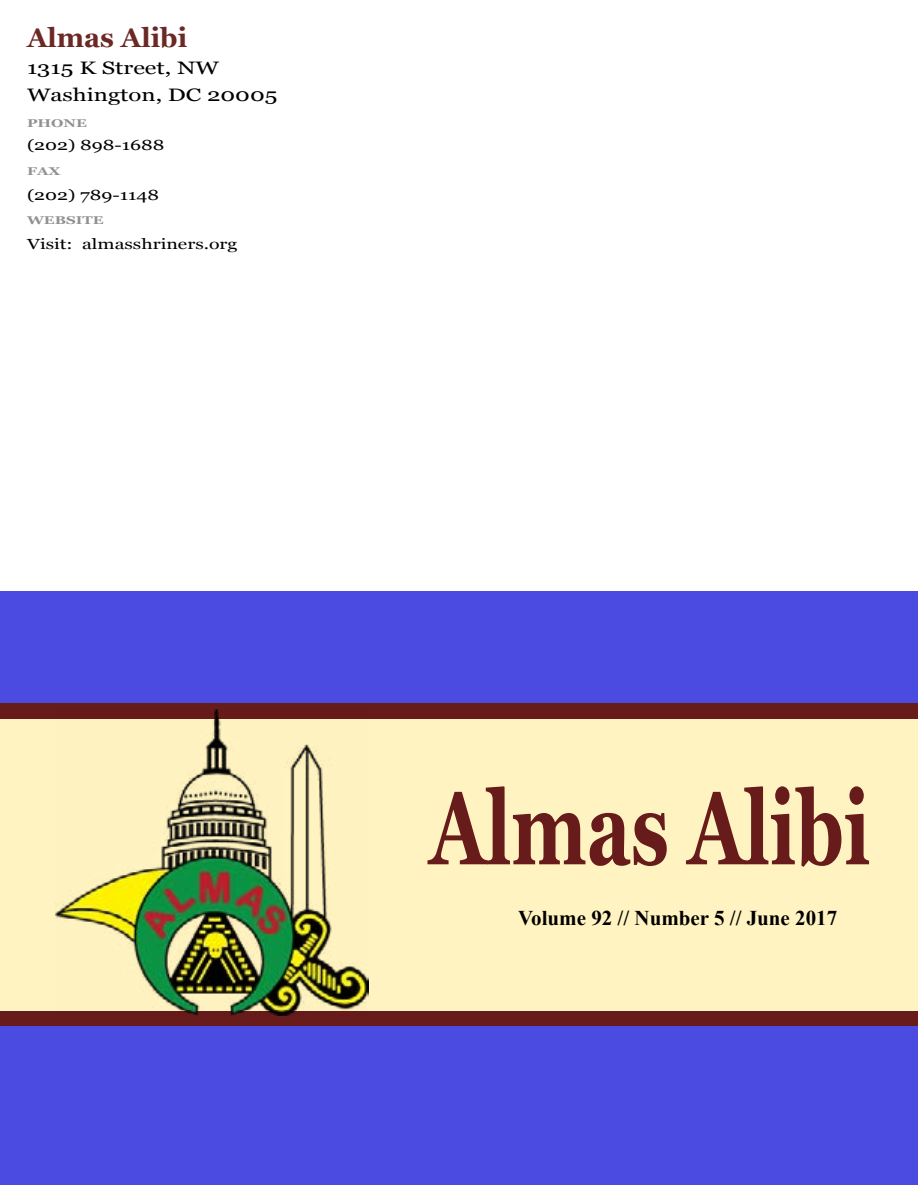
<style>
.page{position:relative;width:918px;height:1188px;background:#fff}
.page>*{position:absolute;margin:0;border:0;box-sizing:border-box;transform-origin:0 0}
.t1{font:700 103.2px "Georgia";color:#671b1b;scale:.72 1}
.t2{font:700 27px "Georgia";color:#6c2825}
.t3{font:700 21px "Times New Roman";color:#000}
.t4{font:18px/27px "Georgia";color:#000;scale:1.33 1}
.t5{font:14.7px "Georgia";color:#000;scale:1.33 1}
.t6{font:700 11.25px "Georgia";color:#8f9193;scale:1.33 1}
</style>
<div class="page">
<div style="left:0;top:591px;width:918px;height:594px;background:#4b4be1"></div>
<div style="left:0;top:704px;width:918px;height:322px;background:#671b1b"></div>
<div style="left:0;top:719px;width:918px;height:291px;background:#fff3c1"></div>
<img style="left:56px;top:709px;width:312px;height:307px">
<h2 class="t2" style="left:27px;top:21px;width:162px">Almas Alibi</h2>
<p class="t4" style="left:27px;top:55px;width:190px">1315 K Street, NW<br>Washington, DC 20005</p>
<p class="t6" style="left:27px;top:115px;width:47px">PHONE</p>
<p class="t5" style="left:27px;top:136px;width:105px">(202) 898-1688</p>
<p class="t6" style="left:27px;top:164px;width:27px">FAX</p>
<p class="t5" style="left:27px;top:186px;width:101px">(202) 789-1148</p>
<p class="t6" style="left:27px;top:213px;width:59px">WEBSITE</p>
<p class="t5" style="left:27px;top:235px;width:160px">Visit: almasshriners.org</p>
<h1 class="t1" style="left:430px;top:762px;width:614px">Almas Alibi</h1>
<h3 class="t3" style="left:518px;top:904px;width:321px">Volume 92 // Number 5 // June 2017</h3>
</div>
